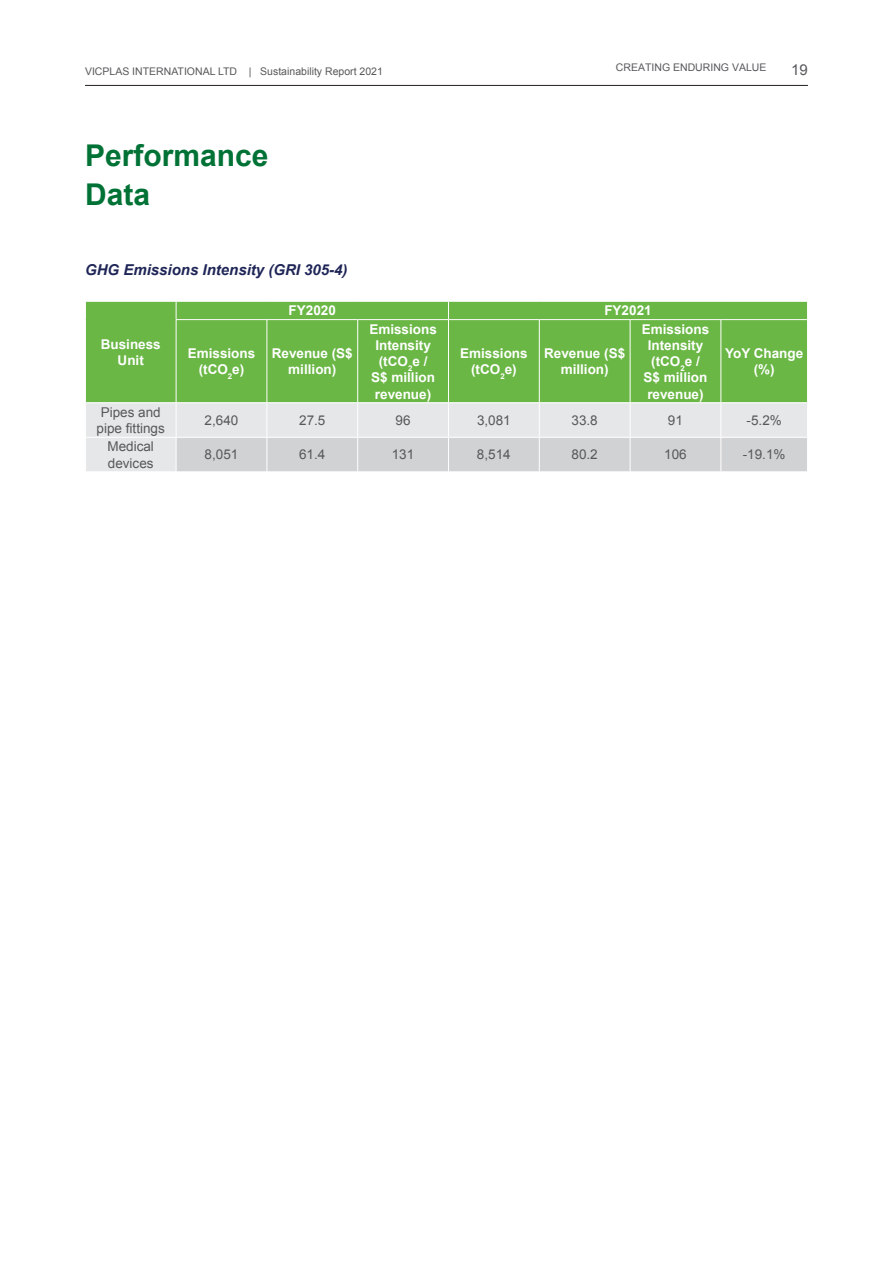
<style>
.page{position:relative;width:893px;height:1263px;background:#fff}
.page>*{position:absolute;margin:0;border:0;box-sizing:border-box;transform-origin:0 0}
.t1{font:700 30px/39px "Arial";color:#007236}
.t2{font:italic 700 15px "Arial";color:#1f2657}
.t3{font:15px "Arial";color:#57585a}
.t4{font:700 13.5px/16.2px "Arial";color:#fff;text-align:center}
.t5{font:700 13.5px/16.2px "Arial";color:#fff;text-align:center}
.t6{font:13.5px/16.2px "Arial";color:#57585a}
.t7{font:13.5px/16.2px "Arial";color:#57585a;text-align:center}
.t8{font:10.5px "Arial";color:#57585a}
.s1{font-style:inherit}
</style>
<div class="page">
<hr style="left:85px;top:85px;width:723px;height:1px;background:#231f20">
<div style="left:86px;top:302px;width:721px;height:100px;background:#6ab745"></div>
<div style="left:86px;top:403px;width:721px;height:68px;background:#e6e7e9"></div>
<div style="left:177px;top:438px;width:630px;height:33px;background:#d1d2d4"></div>
<hr style="left:176px;top:403px;width:1px;height:34px;background:#fff">
<hr style="left:267px;top:403px;width:1px;height:34px;background:#fff">
<hr style="left:357px;top:403px;width:1px;height:34px;background:#fff">
<hr style="left:448px;top:403px;width:1px;height:34px;background:#fff">
<hr style="left:539px;top:403px;width:1px;height:34px;background:#fff">
<hr style="left:630px;top:403px;width:1px;height:34px;background:#fff">
<hr style="left:720px;top:403px;width:1px;height:34px;background:#fff">
<hr style="left:85px;top:437px;width:91px;height:1px;background:#fff">
<svg style="left:176px;top:302px;width:1px;height:17px"></svg>
<svg style="left:448px;top:302px;width:1px;height:17px"></svg>
<hr style="left:176px;top:319px;width:91px;height:1px;background:#fff">
<hr style="left:176px;top:320px;width:1px;height:82px;background:#fff">
<hr style="left:267px;top:319px;width:91px;height:1px;background:#fff">
<hr style="left:267px;top:320px;width:1px;height:82px;background:#fff">
<hr style="left:358px;top:319px;width:90px;height:1px;background:#fff">
<hr style="left:357px;top:320px;width:1px;height:82px;background:#fff">
<hr style="left:448px;top:319px;width:91px;height:1px;background:#fff">
<hr style="left:448px;top:320px;width:1px;height:82px;background:#fff">
<hr style="left:539px;top:319px;width:91px;height:1px;background:#fff">
<hr style="left:539px;top:320px;width:1px;height:82px;background:#fff">
<hr style="left:630px;top:319px;width:91px;height:1px;background:#fff">
<hr style="left:630px;top:320px;width:1px;height:82px;background:#fff">
<hr style="left:721px;top:319px;width:87px;height:1px;background:#fff">
<hr style="left:720px;top:320px;width:1px;height:82px;background:#fff">
<hr style="left:176px;top:437px;width:91px;height:1px;background:#fff">
<hr style="left:176px;top:438px;width:1px;height:33px;background:#fff">
<hr style="left:267px;top:437px;width:91px;height:1px;background:#fff">
<hr style="left:267px;top:438px;width:1px;height:33px;background:#fff">
<hr style="left:358px;top:437px;width:90px;height:1px;background:#fff">
<hr style="left:357px;top:438px;width:1px;height:33px;background:#fff">
<hr style="left:448px;top:437px;width:91px;height:1px;background:#fff">
<hr style="left:448px;top:438px;width:1px;height:33px;background:#fff">
<hr style="left:539px;top:437px;width:91px;height:1px;background:#fff">
<hr style="left:539px;top:438px;width:1px;height:33px;background:#fff">
<hr style="left:630px;top:437px;width:91px;height:1px;background:#fff">
<hr style="left:630px;top:438px;width:1px;height:33px;background:#fff">
<hr style="left:721px;top:437px;width:87px;height:1px;background:#fff">
<hr style="left:720px;top:438px;width:1px;height:33px;background:#fff">
<p class="t8" style="left:616px;top:61px;width:152px">CREATING ENDURING VALUE</p>
<p class="t8" style="left:85px;top:64px;width:299px">VICPLAS INTERNATIONAL LTD | Sustainability Report 2021</p>
<p class="t3" style="left:791px;top:60px;width:18px">19</p>
<h1 class="t1" style="left:85px;top:137px;width:185px">Performance<br>Data</h1>
<p class="t2" style="left:85px;top:260px;width:264px">GHG Emissions Intensity (GRI 305-4)</p>
<p class="t5" style="left:101px;top:336px;width:62px">Business<br><span class="s1">Unit</span></p>
<p class="t5" style="left:188px;top:346px;width:69px">Emissions</p>
<p class="t4" style="left:199px;top:362px;width:47px">(tCO<sub>2</sub>e)</p>
<p class="t5" style="left:289px;top:303px;width:49px">FY2020</p>
<p class="t5" style="left:604px;top:303px;width:49px">FY2021</p>
<p class="t4" style="left:272px;top:346px;width:83px">Revenue (S$ million)</p>
<p class="t5" style="left:369px;top:321px;width:69px">Emissions<br><span class="s1">Intensity</span></p>
<p class="t4" style="left:371px;top:354px;width:65px">(tCO<sub>2</sub><span class="s1">e /<br></span>S$ million revenue)</p>
<p class="t5" style="left:460px;top:346px;width:69px">Emissions</p>
<p class="t4" style="left:471px;top:362px;width:47px">(tCO<sub>2</sub>e)</p>
<p class="t4" style="left:544px;top:346px;width:83px">Revenue (S$ million)</p>
<p class="t5" style="left:642px;top:321px;width:69px">Emissions<br><span class="s1">Intensity</span></p>
<p class="t4" style="left:644px;top:354px;width:65px">(tCO<sub>2</sub><span class="s1">e /<br></span>S$ million revenue)</p>
<p class="t5" style="left:725px;top:346px;width:80px">YoY Change <span class="s1">(%)</span></p>
<p class="t7" style="left:97px;top:404px;width:70px"><span class="s1">Pipes and </span>pipe fittings</p>
<p class="t6" style="left:205px;top:412px;width:35px">2,640</p>
<p class="t6" style="left:299px;top:412px;width:28px">27.5</p>
<p class="t6" style="left:396px;top:412px;width:17px">96</p>
<p class="t6" style="left:477px;top:412px;width:35px">3,081</p>
<p class="t6" style="left:572px;top:412px;width:28px">33.8</p>
<p class="t6" style="left:668px;top:412px;width:17px">91</p>
<p class="t6" style="left:747px;top:412px;width:37px">-5.2%</p>
<p class="t6" style="left:107px;top:439px;width:48px">Medical devices</p>
<p class="t6" style="left:205px;top:447px;width:35px">8,051</p>
<p class="t6" style="left:299px;top:447px;width:28px">61.4</p>
<p class="t6" style="left:392px;top:447px;width:24px">131</p>
<p class="t6" style="left:477px;top:447px;width:35px">8,514</p>
<p class="t6" style="left:571px;top:447px;width:28px">80.2</p>
<p class="t6" style="left:664px;top:447px;width:24px">106</p>
<p class="t6" style="left:743px;top:447px;width:44px">-19.1%</p>
</div>
